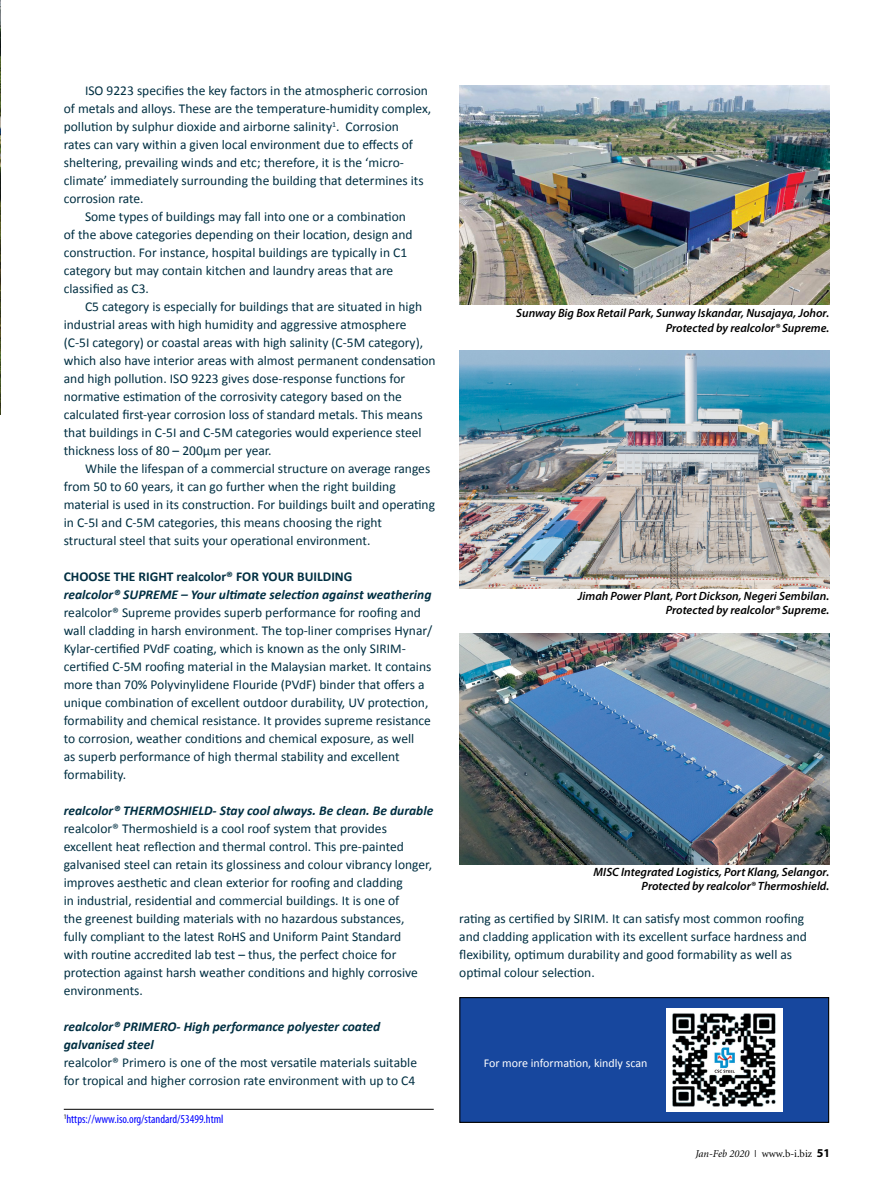
<style>
.page{position:relative;width:893px;height:1191px;background:#fff}
.page>*{position:absolute;margin:0;border:0;box-sizing:border-box;transform-origin:0 0}
.t1{font:13.5px/18px "Calibri";color:#002f42}
.t2{font:italic 700 13.5px/18px "Calibri";color:#002f42}
.t3{font:700 13.5px "Calibri";color:#002f42}
.t4{font:italic 600 12px/14.4px "Myriad Pro";color:#000;text-align:right}
.t5{font:condensed 12px "Myriad";color:#00f}
.t6{font:12px "Calibri";color:#fff}
.t7{font:10.5px "Minion";color:#000}
.s1{font-style:italic}
.s2{font-family:"Myriad";font-weight:700;font-size:12px}
</style>
<div class="page">
<div style="left:459px;top:997px;width:370px;height:126px;background:#17479e;border:1px solid #000"></div>
<img style="left:0;top:0;width:1px;height:415px">
<hr style="left:64px;top:1109px;width:370px;height:1px;background:#000">
<img style="left:667px;top:1008px;width:116px;height:103px">
<img style="left:460px;top:85px;width:369px;height:220px">
<img style="left:460px;top:351px;width:369px;height:237px">
<img style="left:460px;top:633px;width:369px;height:231px">
<p class="t1" style="left:85px;top:82px;width:345px">ISO 9223 specifies the key factors in the atmospheric corrosion</p>
<p class="t1" style="left:64px;top:100px;width:369px">of metals and alloys. These are the temperature-humidity complex,</p>
<p class="t1" style="left:64px;top:118px;width:337px">pollution by sulphur dioxide and airborne salinity<sup>1</sup>. Corrosion</p>
<p class="t1" style="left:64px;top:136px;width:351px">rates can vary within a given local environment due to effects of</p>
<p class="t1" style="left:64px;top:154px;width:342px">sheltering, prevailing winds and etc; therefore, it is the ‘micro-</p>
<p class="t1" style="left:64px;top:172px;width:361px">climate’ immediately surrounding the building that determines its</p>
<p class="t1" style="left:64px;top:190px;width:81px">corrosion rate.</p>
<p class="t1" style="left:85px;top:208px;width:322px">Some types of buildings may fall into one or a combination</p>
<p class="t1" style="left:64px;top:226px;width:350px">of the above categories depending on their location, design and</p>
<p class="t1" style="left:64px;top:244px;width:345px">construction. For instance, hospital buildings are typically in C1</p>
<p class="t1" style="left:64px;top:262px;width:331px">category but may contain kitchen and laundry areas that are</p>
<p class="t1" style="left:64px;top:280px;width:87px">classified as C3.</p>
<p class="t1" style="left:85px;top:298px;width:339px">C5 category is especially for buildings that are situated in high</p>
<p class="t1" style="left:64px;top:316px;width:344px">industrial areas with high humidity and aggressive atmosphere</p>
<p class="t1" style="left:64px;top:334px;width:361px">(C-5I category) or coastal areas with high salinity (C-5M category),</p>
<p class="t1" style="left:64px;top:352px;width:373px">which also have interior areas with almost permanent condensation</p>
<p class="t1" style="left:64px;top:370px;width:343px">and high pollution. ISO 9223 gives dose-response functions for</p>
<p class="t1" style="left:64px;top:388px;width:340px">normative estimation of the corrosivity category based on the</p>
<p class="t1" style="left:64px;top:406px;width:360px">calculated first-year corrosion loss of standard metals. This means</p>
<p class="t1" style="left:64px;top:424px;width:359px">that buildings in C-5I and C-5M categories would experience steel</p>
<p class="t1" style="left:64px;top:442px;width:209px">thickness loss of 80 – 200μm per year.</p>
<p class="t1" style="left:85px;top:460px;width:347px">While the lifespan of a commercial structure on average ranges</p>
<p class="t1" style="left:64px;top:478px;width:333px">from 50 to 60 years, it can go further when the right building</p>
<p class="t1" style="left:64px;top:496px;width:373px">material is used in its construction. For buildings built and operating</p>
<p class="t1" style="left:64px;top:514px;width:320px">in C-5I and C-5M categories, this means choosing the right</p>
<p class="t1" style="left:64px;top:532px;width:308px">structural steel that suits your operational environment.</p>
<p class="t3" style="left:64px;top:568px;width:290px">CHOOSE THE RIGHT realcolor® FOR YOUR BUILDING</p>
<p class="t2" style="left:64px;top:586px;width:369px">realcolor® SUPREME – Your ultimate selection against weathering</p>
<p class="t1" style="left:64px;top:604px;width:370px">realcolor® Supreme provides superb performance for roofing and wall cladding in harsh environment. The top-liner comprises Hynar/ Kylar-certified PVdF coating, which is known as the only SIRIM&shy;certified C-5M roofing material in the Malaysian market. It contains more than 70% Polyvinylidene Flouride (PVdF) binder that offers a unique combination of excellent outdoor durability, UV protection, formability and chemical resistance. It provides supreme resistance to corrosion, weather conditions and chemical exposure, as well<br>as superb performance of high thermal stability and excellent formability.</p>
<p class="t2" style="left:64px;top:802px;width:371px">realcolor® THERMOSHIELD- Stay cool always. Be clean. Be durable</p>
<p class="t1" style="left:64px;top:820px;width:370px">realcolor® Thermoshield is a cool roof system that provides excellent heat reflection and thermal control. This pre-painted galvanised steel can retain its glossiness and colour vibrancy longer, improves aesthetic and clean exterior for roofing and cladding<br>in industrial, residential and commercial buildings. It is one of<br>the greenest building materials with no hazardous substances,<br>fully compliant to the latest RoHS and Uniform Paint Standard<br>with routine accredited lab test – thus, the perfect choice for protection against harsh weather conditions and highly corrosive environments.</p>
<p class="t2" style="left:64px;top:1018px;width:318px">realcolor® PRIMERO- High performance polyester coated galvanised steel</p>
<p class="t1" style="left:64px;top:1054px;width:355px">realcolor® Primero is one of the most versatile materials suitable for tropical and higher corrosion rate environment with up to C4</p>
<p class="t5" style="left:64px;top:1113px;width:161px"><sup>1</sup>https://www.iso.org/standard/53499.html</p>
<p class="t4" style="left:516px;top:306px;width:314px">Sunway Big Box Retail Park, Sunway Iskandar, Nusajaya, Johor.<br>Protected by realcolor® Supreme.</p>
<p class="t4" style="left:578px;top:588px;width:253px">Jimah Power Plant, Port Dickson, Negeri Sembilan.<br>Protected by realcolor® Supreme.</p>
<p class="t4" style="left:594px;top:864px;width:237px">MISC Integrated Logistics, Port Klang, Selangor.<br>Protected by realcolor® Thermoshield.</p>
<p class="t1" style="left:459px;top:909px;width:349px">rating as certified by SIRIM. It can satisfy most common roofing and cladding application with its excellent surface hardness and flexibility, optimum durability and good formability as well as optimal colour selection.</p>
<p class="t6" style="left:484px;top:1055px;width:165px">For more information, kindly scan</p>
<p class="t7" style="left:695px;top:1148px;width:137px"><span class="s1">Jan-Feb 2020</span> | www.b-i.biz <span class="s2">51</span></p>
</div>
